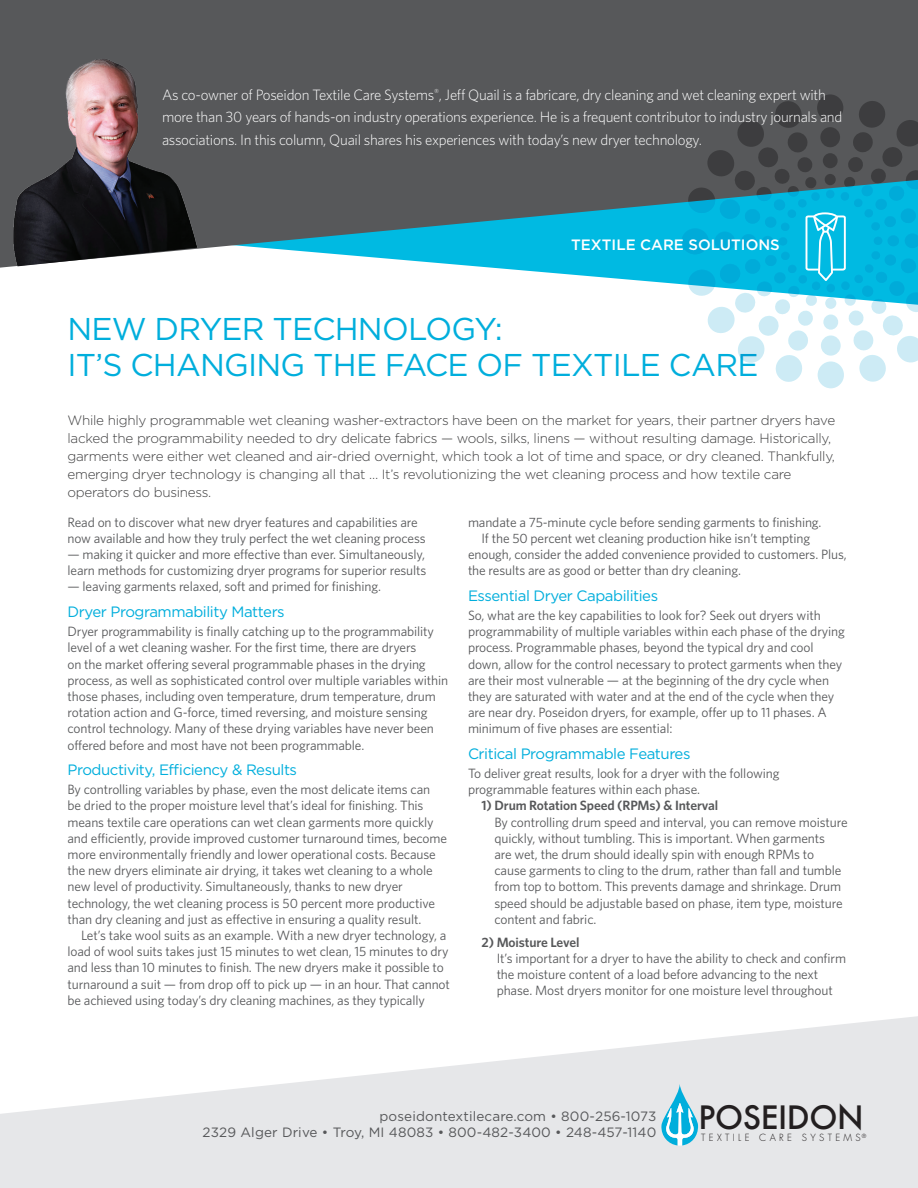
<style>
.page{position:relative;width:918px;height:1188px;background:#fff}
.page>*{position:absolute;margin:0;border:0;box-sizing:border-box;transform-origin:0 0}
.Headline{font:31.5px/36px "Gotham";letter-spacing:-.025em;color:#00aedc}
.t1{font:500 31.5px "Futura";letter-spacing:-.015em;color:#231f20}
.Biography{font:300 15px/22.5px "Whitney";letter-spacing:-.02em;color:#fff}
.subhead-body_copy{font:15px "Gotham";letter-spacing:-.03em;color:#00aedc}
.t2{font:500 15px "Gotham";color:#fff}
.body_copy-no_indent{font:13.5px/16.2px "Whitney";letter-spacing:-.01em;color:#57585a}
.body_copy-indent{font:13.5px/16.2px "Whitney";letter-spacing:-.01em;color:#57585a}
.Text_-_1st_paragraph{font:300 13.5px/18px "Gotham";letter-spacing:-.02em;color:#3e3e3f}
.Address_Copy{font:13.5px "Gotham";letter-spacing:.01em;color:#57585a}
.t3{font:300 9.6px "Futura";letter-spacing:.345em;color:#231f20}
.s1{font-weight:600}
</style>
<div class="page">
<svg style="left:496px;top:268px;width:186px;height:17px"></svg>
<svg style="left:0;top:0;width:918px;height:268px;background:#51656b"></svg>
<svg style="left:0;top:1016px;width:918px;height:172px;fill:#e6e7e9"></svg>
<svg style="left:662px;top:1061px;width:48px;height:85px;background:#b3dbe7"></svg>
<svg style="left:682px;top:94px;width:236px;height:294px"></svg>
<img style="left:0;top:52px;width:216px;height:216px">
<p class="Biography" style="left:162px;top:83px;width:682px">As co-owner of Poseidon Textile Care Systems<sup>®</sup>, Jeff Quail is a fabricare, dry cleaning and wet cleaning expert with more than 30 years of hands-on industry operations experience. He is a frequent contributor to industry journals and associations. In this column, Quail shares his experiences with today’s new dryer technology.</p>
<p class="t2" style="left:571px;top:236px;width:210px">TEXTILE CARE SOLUTIONS</p>
<p class="Headline" style="left:68px;top:310px;width:692px">NEW DRYER TECHNOLOGY:<br>IT’S CHANGING THE FACE OF TEXTILE CARE</p>
<p class="Text_-_1st_paragraph" style="left:68px;top:411px;width:769px">While highly programmable wet cleaning washer-extractors have been on the market for years, their partner dryers have lacked the programmability needed to dry delicate fabrics — wools, silks, linens — without resulting damage. Historically, garments were either wet cleaned and air-dried overnight, which took a lot of time and space, or dry cleaned. Thankfully, emerging dryer technology is changing all that … It’s revolutionizing the wet cleaning process and how textile care operators do business.</p>
<p class="body_copy-no_indent" style="left:68px;top:514px;width:360px">Read on to discover what new dryer features and capabilities are now available and how they truly perfect the wet cleaning process</p>
<p class="body_copy-no_indent" style="left:68px;top:546px;width:360px">— making it quicker and more effective than ever. Simultaneously, learn methods for customizing dryer programs for superior results</p>
<p class="body_copy-no_indent" style="left:68px;top:578px;width:315px">— leaving garments relaxed, soft and primed for finishing.</p>
<p class="subhead-body_copy" style="left:68px;top:603px;width:219px">Dryer Programmability Matters</p>
<p class="body_copy-no_indent" style="left:68px;top:623px;width:382px">Dryer programmability is finally catching up to the programmability level of a wet cleaning washer. For the first time, there are dryers<br>on the market offering several programmable phases in the drying process, as well as sophisticated control over multiple variables within those phases, including oven temperature, drum temperature, drum rotation action and G-force, timed reversing, and moisture sensing control technology. Many of these drying variables have never been offered before and most have not been programmable.</p>
<p class="subhead-body_copy" style="left:68px;top:761px;width:231px">Productivity, Efficiency &amp; Results</p>
<p class="body_copy-no_indent" style="left:68px;top:781px;width:381px">By controlling variables by phase, even the most delicate items can be dried to the proper moisture level that’s ideal for finishing. This means textile care operations can wet clean garments more quickly and efficiently, provide improved customer turnaround times, become more environmentally friendly and lower operational costs. Because the new dryers eliminate air drying, it takes wet cleaning to a whole new level of productivity. Simultaneously, thanks to new dryer technology, the wet cleaning process is 50 percent more productive than dry cleaning and just as effective in ensuring a quality result.</p>
<p class="body_copy-indent" style="left:68px;top:927px;width:384px;text-indent:14px">Let’s take wool suits as an example. With a new dryer technology, a load of wool suits takes just 15 minutes to wet clean, 15 minutes to dry and less than 10 minutes to finish. The new dryers make it possible to turnaround a suit — from drop off to pick up — in an hour. That cannot be achieved using today’s dry cleaning machines, as they typically</p>
<p class="body_copy-indent" style="left:468px;top:514px;width:355px">mandate a 75-minute cycle before sending garments to finishing.</p>
<p class="body_copy-indent" style="left:468px;top:530px;width:380px;text-indent:14px">If the 50 percent wet cleaning production hike isn’t tempting enough, consider the added convenience provided to customers. Plus, the results are as good or better than dry cleaning.</p>
<p class="subhead-body_copy" style="left:468px;top:587px;width:192px">Essential Dryer Capabilities</p>
<p class="body_copy-no_indent" style="left:468px;top:607px;width:378px">So, what are the key capabilities to look for? Seek out dryers with programmability of multiple variables within each phase of the drying process. Programmable phases, beyond the typical dry and cool down, allow for the control necessary to protect garments when they are their most vulnerable — at the beginning of the dry cycle when they are saturated with water and at the end of the cycle when they are near dry. Poseidon dryers, for example, offer up to 11 phases. A minimum of five phases are essential:</p>
<p class="subhead-body_copy" style="left:468px;top:745px;width:224px">Critical Programmable Features</p>
<p class="body_copy-no_indent" style="left:468px;top:765px;width:313px">To deliver great results, look for a dryer with the following programmable features within each phase.</p>
<p class="body_copy-indent" style="left:495px;top:797px;width:355px;text-indent:-13px"><span class="s1">1) Drum Rotation Speed (RPMs) &amp; Interval<br></span>By controlling drum speed and interval, you can remove moisture quickly, without tumbling. This is important. When garments<br>are wet, the drum should ideally spin with enough RPMs to cause garments to cling to the drum, rather than fall and tumble from top to bottom. This prevents damage and shrinkage. Drum speed should be adjustable based on phase, item type, moisture content and fabric.</p>
<p class="body_copy-indent" style="left:497px;top:934px;width:351px;text-indent:-15px"><span class="s1">2) Moisture Level<br></span>It’s important for a dryer to have the ability to check and confirm the moisture content of a load before advancing to the next phase. Most dryers monitor for one moisture level throughout</p>
<p class="Address_Copy" style="left:379px;top:1108px;width:278px">poseidontextilecare.com • 800-256-1073</p>
<p class="Address_Copy" style="left:203px;top:1124px;width:455px">2329 Alger Drive • Troy, MI 48083 • 800-482-3400 • 248-457-1140</p>
<p class="t1" style="left:711px;top:1073px;width:166px">POSEIDON</p>
<p class="t3" style="left:713px;top:1109px;width:167px">TEXTILE CARE SYSTEMS<sup>®</sup></p>
<p class="t1" style="left:699px;top:1096px;width:166px">POSEIDON</p>
<p class="t3" style="left:701px;top:1132px;width:167px">TEXTILE CARE SYSTEMS<sup>®</sup></p>
</div>
